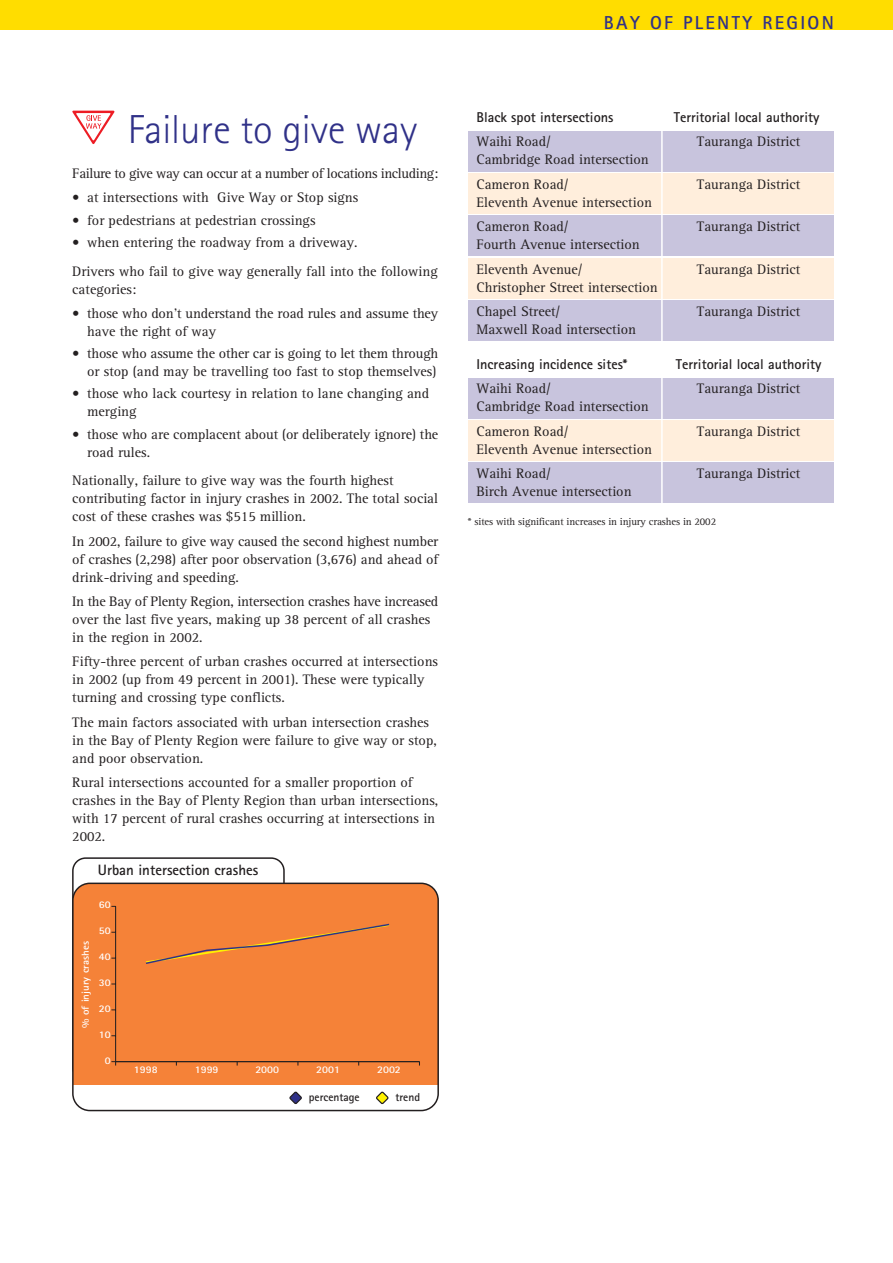
<style>
.page{position:relative;width:893px;height:1263px;background:#fff}
.page>*{position:absolute;margin:0;border:0;box-sizing:border-box;transform-origin:0 0}
.t1{font:40.5px "Rotis Sans Serif Light NZT";color:#303188}
.t2{font:18.75px "Rotis Sans Serif Bold NZT";letter-spacing:.125em;color:#303188}
.t3{font:15px "Rotis Sans Serif Bold NZT";color:#231f20}
.t4{font:14.25px/18px "Rotis Serif NZT";color:#231f20}
.t5{font:14.25px "Rotis Sans Serif Bold NZT";color:#231f20}
.t6{font:14.25px "Rotis Serif NZT";letter-spacing:-.025em;color:#231f20}
.t7{font:11.55px "Rotis Sans Serif Bold NZT";color:#231f20}
.t8{font:10.5px "Rotis Serif NZT";letter-spacing:-.01em;color:#231f20}
.t9{font:10.2px "Rotis Sans Serif Bold NZT";color:#fff;scale:1.09 1}
</style>
<div class="page">
<div style="left:468px;top:420px;width:365px;height:41px;background:#ffeedc"></div>
<div style="left:468px;top:463px;width:365px;height:40px;background:#c8c4dd"></div>
<div style="left:468px;top:378px;width:365px;height:40px;background:#c8c4dd"></div>
<hr style="left:661px;top:373px;width:1px;height:134px;background:#fff">
<div style="left:468px;top:174px;width:365px;height:40px;background:#ffeedc"></div>
<div style="left:468px;top:216px;width:365px;height:40px;background:#c8c4dd"></div>
<div style="left:468px;top:258px;width:365px;height:40px;background:#ffeedc"></div>
<div style="left:468px;top:300px;width:365px;height:41px;background:#c8c4dd"></div>
<div style="left:468px;top:131px;width:365px;height:40px;background:#c8c4dd"></div>
<div style="left:0;top:0;width:892px;height:30px;background:#fd0"></div>
<hr style="left:661px;top:127px;width:1px;height:219px;background:#fff">
<div style="left:73px;top:883px;width:365px;height:228px;background:#f58238;border-radius:17px"></div>
<div style="left:73px;top:1085px;width:365px;height:26px;background:#fff"></div>
<div style="left:72px;top:883px;width:367px;height:228px;border:2px solid #231f20;border-radius:17px"></div>
<svg style="left:289px;top:1091px;width:13px;height:14px"></svg>
<svg style="left:376px;top:1091px;width:13px;height:14px"></svg>
<hr style="left:116px;top:1061px;width:303px;height:1px;background:#231f20">
<svg style="left:111px;top:1061px;width:5px;height:5px"></svg>
<hr style="left:115px;top:906px;width:1px;height:156px;background:#231f20">
<svg style="left:146px;top:923px;width:244px;height:41px"></svg>
<svg style="left:72px;top:111px;width:43px;height:33px"></svg>
<h2 class="t2" style="left:603px;top:16px;width:231px">BAY OF PLENTY REGION</h2>
<h1 class="t1" style="left:128px;top:114px;width:291px">Failure to give way</h1>
<p class="t6" style="left:72px;top:168px;width:367px">Failure to give way can occur at a number of locations including:</p>
<p class="t4" style="left:72px;top:190px;width:287px">• at intersections with Give Way or Stop signs</p>
<p class="t4" style="left:72px;top:212px;width:245px">• for pedestrians at pedestrian crossings</p>
<p class="t4" style="left:72px;top:229px;width:367px;line-height:28.7px">• when entering the roadway from a driveway.<br>Drivers who fail to give way generally fall into the following</p>
<p class="t4" style="left:72px;top:281px;width:65px">categories:</p>
<p class="t4" style="left:87px;top:305px;width:352px;text-indent:-15px">• those who don't understand the road rules and assume they have the right of way</p>
<p class="t4" style="left:72px;top:346px;width:367px;text-align:right">• those who assume the other car is going to let them through or stop (and may be travelling too fast to stop themselves)</p>
<p class="t4" style="left:87px;top:386px;width:343px;text-indent:-15px">• those who lack courtesy in relation to lane changing and merging</p>
<p class="t4" style="left:87px;top:426px;width:352px;text-indent:-15px">• those who are complacent about (or deliberately ignore) the road rules.</p>
<p class="t4" style="left:72px;top:473px;width:367px">Nationally, failure to give way was the fourth highest contributing factor in injury crashes in 2002. The total social cost of these crashes was $515 million.</p>
<p class="t4" style="left:72px;top:533px;width:367px;text-align:justify">In 2002, failure to give way caused the second highest number of crashes (2,298) after poor observation (3,676) and ahead of drink-driving and speeding.</p>
<p class="t4" style="left:72px;top:594px;width:367px">In the Bay of Plenty Region, intersection crashes have increased over the last five years, making up 38 percent of all crashes in the region in 2002.</p>
<p class="t4" style="left:72px;top:654px;width:367px">Fifty-three percent of urban crashes occurred at intersections in 2002 (up from 49 percent in 2001). These were typically turning and crossing type conflicts.</p>
<p class="t4" style="left:72px;top:714px;width:366px">The main factors associated with urban intersection crashes in the Bay of Plenty Region were failure to give way or stop, and poor observation.</p>
<p class="t4" style="left:72px;top:775px;width:367px">Rural intersections accounted for a smaller proportion of crashes in the Bay of Plenty Region than urban intersections, with 17 percent of rural crashes occurring at intersections in 2002.</p>
<p class="t3" style="left:98px;top:865px;width:162px">Urban intersection crashes</p>
<p class="t9" style="left:99px;top:901px;width:12px">60</p>
<p class="t9" style="left:82px;top:1028px;width:81px;rotate:-90deg">% of injury crashes</p>
<p class="t9" style="left:99px;top:927px;width:12px">50</p>
<p class="t9" style="left:99px;top:953px;width:12px">40</p>
<p class="t9" style="left:99px;top:979px;width:12px">30</p>
<p class="t9" style="left:99px;top:1005px;width:12px">20</p>
<p class="t9" style="left:99px;top:1031px;width:12px">10</p>
<p class="t9" style="left:105px;top:1057px;width:7px">0</p>
<p class="t9" style="left:134px;top:1066px;width:23px">1998</p>
<p class="t9" style="left:195px;top:1066px;width:23px">1999</p>
<p class="t9" style="left:255px;top:1066px;width:23px">2000</p>
<p class="t9" style="left:316px;top:1066px;width:23px">2001</p>
<p class="t9" style="left:377px;top:1066px;width:23px">2002</p>
<p class="t7" style="left:309px;top:1093px;width:52px">percentage</p>
<p class="t7" style="left:395px;top:1093px;width:26px">trend</p>
<p class="t5" style="left:476px;top:112px;width:138px">Black spot intersections</p>
<p class="t5" style="left:673px;top:112px;width:147px">Territorial local authority</p>
<p class="t4" style="left:476px;top:134px;width:76px">Waihi Road/</p>
<p class="t4" style="left:697px;top:134px;width:105px">Tauranga District</p>
<p class="t4" style="left:476px;top:149px;width:174px;line-height:24.5px">Cambridge Road intersection<br>Cameron Road/</p>
<p class="t4" style="left:697px;top:176px;width:105px">Tauranga District</p>
<p class="t4" style="left:476px;top:191px;width:177px;line-height:24.5px">Eleventh Avenue intersection<br>Cameron Road/</p>
<p class="t4" style="left:476px;top:233px;width:165px;line-height:24.5px">Fourth Avenue intersection<br>Eleventh Avenue/</p>
<p class="t4" style="left:476px;top:276px;width:183px;line-height:24.5px">Christopher Street intersection<br>Chapel Street/</p>
<p class="t4" style="left:697px;top:219px;width:105px">Tauranga District</p>
<p class="t4" style="left:697px;top:261px;width:105px">Tauranga District</p>
<p class="t4" style="left:697px;top:303px;width:105px">Tauranga District</p>
<p class="t4" style="left:476px;top:321px;width:161px">Maxwell Road intersection</p>
<p class="t5" style="left:476px;top:359px;width:152px">Increasing incidence sites*</p>
<p class="t5" style="left:675px;top:359px;width:147px">Territorial local authority</p>
<p class="t4" style="left:476px;top:381px;width:76px">Waihi Road/</p>
<p class="t4" style="left:697px;top:381px;width:105px">Tauranga District</p>
<p class="t4" style="left:476px;top:396px;width:174px;line-height:24.5px">Cambridge Road intersection<br>Cameron Road/</p>
<p class="t4" style="left:697px;top:423px;width:105px">Tauranga District</p>
<p class="t4" style="left:476px;top:438px;width:177px;line-height:24.5px">Eleventh Avenue intersection<br>Waihi Road/</p>
<p class="t4" style="left:697px;top:465px;width:105px">Tauranga District</p>
<p class="t4" style="left:476px;top:483px;width:157px">Birch Avenue intersection</p>
<p class="t8" style="left:468px;top:517px;width:250px">* sites with significant increases in injury crashes in 2002</p>
</div>
